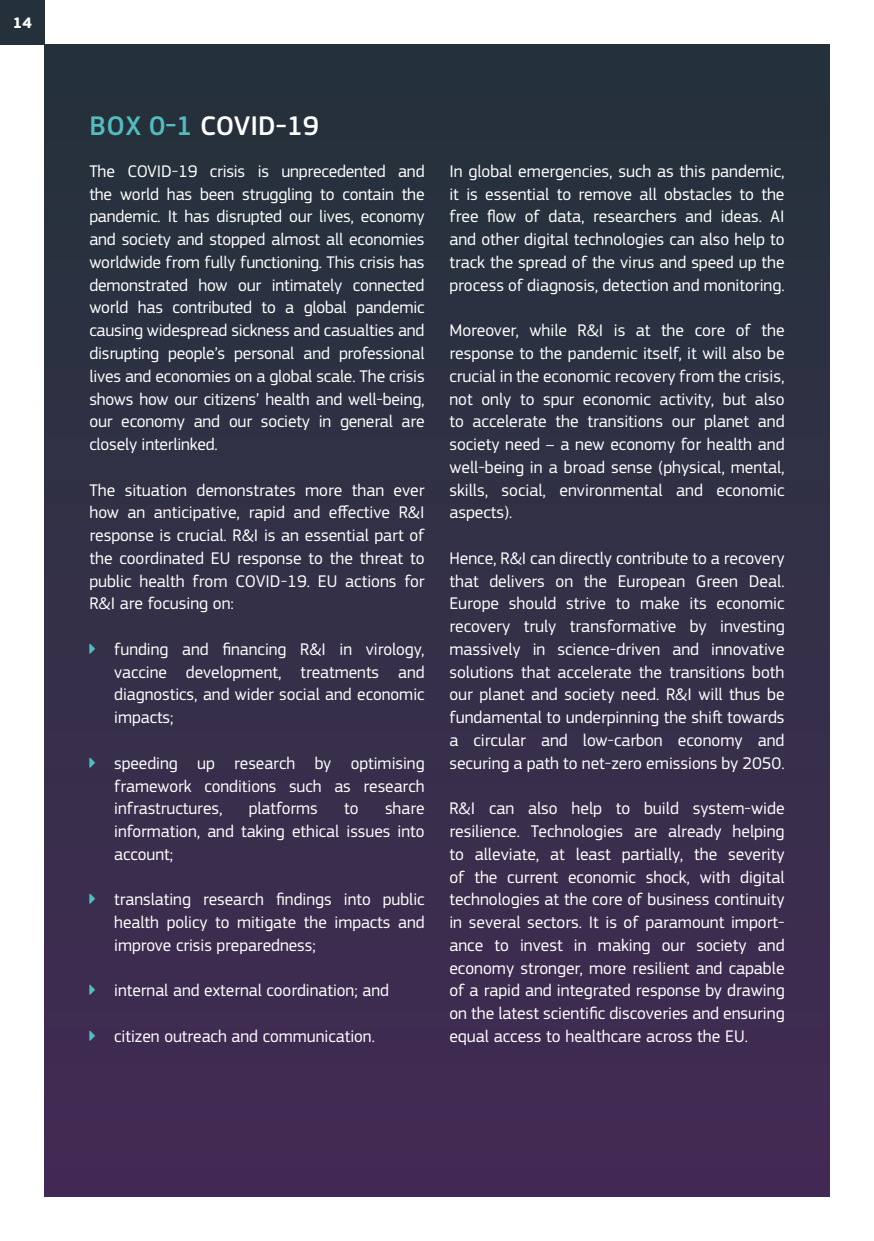
<style>
.page{position:relative;width:874px;height:1241px;background:#fff}
.page>*{position:absolute;margin:0;border:0;box-sizing:border-box;transform-origin:0 0}
.t1{font:500 28px "EC Square Sans Pro";color:#fff}
.t2{font:17.5px/22.8px "EC Square Sans Pro";color:#fff;text-align:justify}
.t3{font:700 15.75px "EC Square Sans Pro";color:#fff}
.s1{color:#52bdc0}
</style>
<div class="page">
<div style="left:0;top:0;width:45px;height:45px;background:#24303a"></div>
<div style="left:45px;top:44px;width:784px;height:1152px;background:linear-gradient(to bottom,#24323a,#432b55)"></div>
<svg style="left:89px;top:643px;width:6px;height:10px"></svg>
<svg style="left:89px;top:757px;width:6px;height:10px"></svg>
<svg style="left:89px;top:893px;width:6px;height:11px"></svg>
<svg style="left:89px;top:984px;width:6px;height:11px"></svg>
<svg style="left:89px;top:1030px;width:6px;height:10px"></svg>
<p class="t3" style="left:13px;top:14px;width:20px">14</p>
<h1 class="t1" style="left:90px;top:109px;width:231px"><span class="s1">BOX 0-1</span> COVID-19</h1>
<p class="t2" style="left:89px;top:160px;width:336px">The COVID-19 crisis is unprecedented and the world has been struggling to contain the pandemic. It has disrupted our lives, economy and society and stopped almost all economies worldwide from fully functioning. This crisis has demonstrated how our intimately connected world has contributed to a global pandemic causing widespread sickness and casualties and disrupting people’s personal and professional lives and economies on a global scale. The crisis shows how our citizens’ health and well-being, our economy and our society in general are closely interlinked.</p>
<p class="t2" style="left:89px;top:478px;width:336px">The situation demonstrates more than ever how an anticipative, rapid and effective R&amp;I response is crucial. R&amp;I is an essential part of the coordinated EU response to the threat to public health from COVID-19. EU actions for R&amp;I are focusing on:</p>
<p class="t2" style="left:114px;top:637px;width:312px">funding and financing R&amp;I in virology, vaccine development, treatments and diagnostics, and wider social and economic impacts;</p>
<p class="t2" style="left:114px;top:751px;width:312px">speeding up research by optimising framework conditions such as research infrastructures,</p>
<p class="t2" style="left:249px;top:797px;width:70px">platforms</p>
<p class="t2" style="left:344px;top:797px;width:16px">to</p>
<p class="t2" style="left:114px;top:797px;width:312px;text-indent:271px">share information, and taking ethical issues into account;</p>
<p class="t2" style="left:114px;top:888px;width:312px">translating research findings into public health policy to mitigate the impacts and improve crisis preparedness;</p>
<p class="t2" style="left:114px;top:979px;width:276px">internal and external coordination; and</p>
<p class="t2" style="left:114px;top:1024px;width:262px">citizen outreach and communication.</p>
<p class="t2" style="left:449px;top:160px;width:336px">In global emergencies, such as this pandemic, it is essential to remove all obstacles to the free flow of data, researchers and ideas. AI and other digital technologies can also help to track the spread of the virus and speed up the process of diagnosis, detection and monitoring.</p>
<p class="t2" style="left:449px;top:319px;width:336px">Moreover, while R&amp;I is at the core of the response to the pandemic itself, it will also be crucial in the economic recovery from the crisis, not only to spur economic activity, but also to accelerate the transitions our planet and society need – a new economy for health and well-being in a broad sense (physical, mental, skills, social, environmental and economic aspects).</p>
<p class="t2" style="left:449px;top:546px;width:336px">Hence, R&amp;I can directly contribute to a recovery that delivers on the European Green Deal.<br>Europe should strive to make its economic recovery truly transformative by investing massively in science-driven and innovative solutions that accelerate the transitions both our planet and society need. R&amp;I will thus be fundamental to underpinning the shift towards a circular and low-carbon economy and securing a path to net-zero emissions by 2050.</p>
<p class="t2" style="left:449px;top:797px;width:336px">R&amp;I can also help to build system-wide resilience. Technologies are already helping to alleviate, at least partially, the severity of the current economic shock, with digital technologies at the core of business continuity in several sectors. It is of paramount import&shy;ance to invest in making our society and economy stronger, more resilient and capable of a rapid and integrated response by drawing on the latest scientific discoveries and ensuring equal access to healthcare across the EU.</p>
</div>
